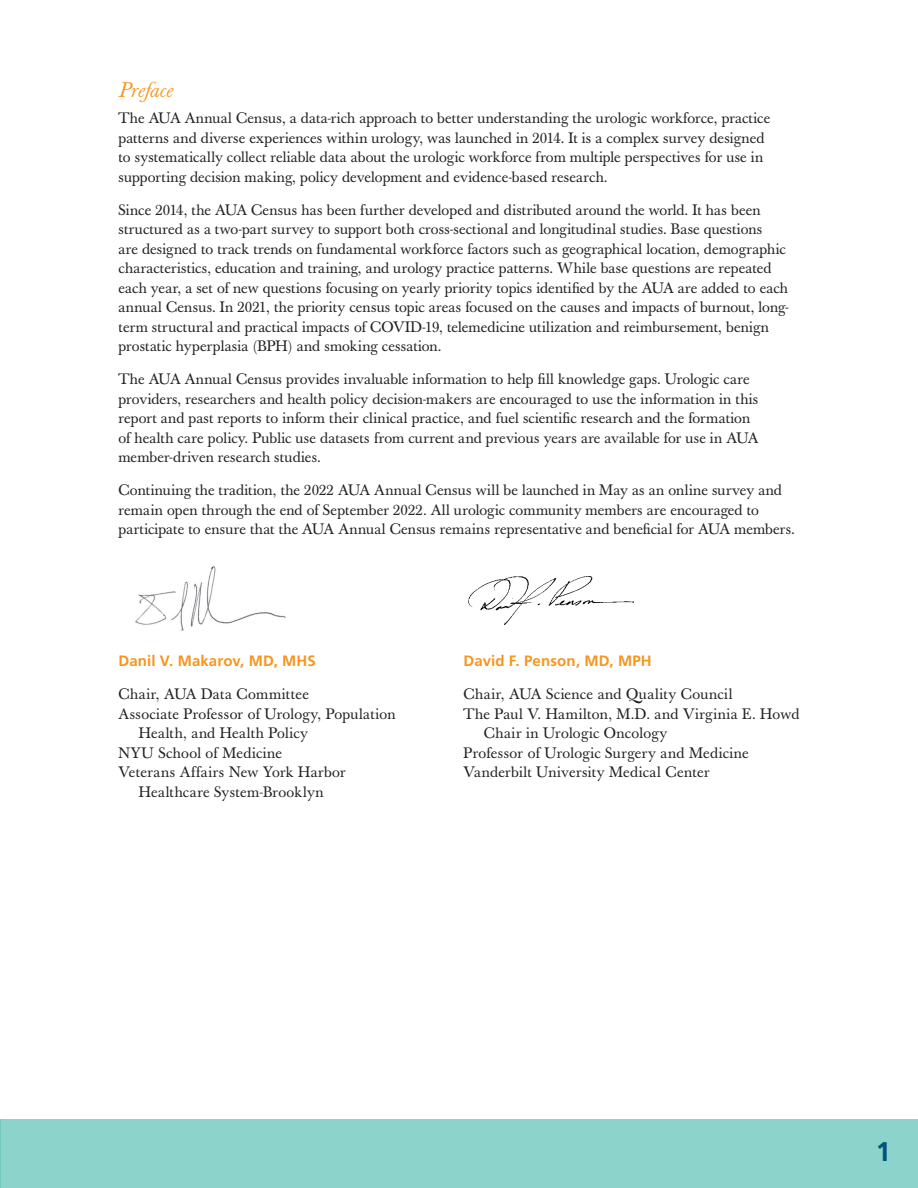
<style>
.page{position:relative;width:918px;height:1188px;background:#fff}
.page>*{position:absolute;margin:0;border:0;box-sizing:border-box;transform-origin:0 0}
.t1{font:700 27px "Frutiger LT Pro";color:#00567a}
.Subhead_2___Question{font:italic 21px "Baskerville";letter-spacing:.02em;color:#f7951d}
.Body_1{font:15px/19.5px "Baskerville";letter-spacing:.01em;color:#231f20}
.List{font:15px/19.5px "Baskerville";letter-spacing:.025em;color:#231f20}
.List-2{font:700 15px "Frutiger LT Pro";letter-spacing:.01em;color:#f7951d}
</style>
<div class="page">
<div style="left:0;top:1119px;width:918px;height:69px;background:#8bd3cb"></div>
<img style="left:135px;top:566px;width:151px;height:65px">
<img style="left:468px;top:576px;width:166px;height:49px">
<p class="Subhead_2___Question" style="left:118px;top:77px;width:56px">Preface</p>
<p class="Body_1" style="left:118px;top:108px;width:653px">The AUA Annual Census, a data-rich approach to better understanding the urologic workforce, practice patterns and diverse experiences within urology, was launched in 2014. It is a complex survey designed to systematically collect reliable data about the urologic workforce from multiple perspectives for use in supporting decision making, policy development and evidence-based research.</p>
<p class="Body_1" style="left:118px;top:200px;width:672px">Since 2014, the AUA Census has been further developed and distributed around the world. It has been structured as a two-part survey to support both cross-sectional and longitudinal studies. Base questions<br>are designed to track trends on fundamental workforce factors such as geographical location, demographic characteristics, education and training, and urology practice patterns. While base questions are repeated each year, a set of new questions focusing on yearly priority topics identified by the AUA are added to each annual Census. In 2021, the priority census topic areas focused on the causes and impacts of burnout, long&shy;term structural and practical impacts of COVID-19, telemedicine utilization and reimbursement, benign prostatic hyperplasia (BPH) and smoking cessation.</p>
<p class="Body_1" style="left:118px;top:369px;width:642px">The AUA Annual Census provides invaluable information to help fill knowledge gaps. Urologic care providers, researchers and health policy decision-makers are encouraged to use the information in this report and past reports to inform their clinical practice, and fuel scientific research and the formation of health care policy. Public use datasets from current and previous years are available for use in AUA member-driven research studies.</p>
<p class="Body_1" style="left:118px;top:480px;width:678px">Continuing the tradition, the 2022 AUA Annual Census will be launched in May as an online survey and remain open through the end of September 2022. All urologic community members are encouraged to participate to ensure that the AUA Annual Census remains representative and beneficial for AUA members.</p>
<p class="List-2" style="left:118px;top:652px;width:199px">Danil V. Makarov, MD, MHS</p>
<p class="List" style="left:118px;top:684px;width:192px">Chair, AUA Data Committee</p>
<p class="List" style="left:139px;top:704px;width:258px;text-indent:-20px">Associate Professor of Urology, Population<br>Health, and Health Policy</p>
<p class="List" style="left:118px;top:743px;width:165px">NYU School of Medicine</p>
<p class="List" style="left:118px;top:762px;width:229px;text-align:center">Veterans Affairs New York Harbor<br>Healthcare System-Brooklyn</p>
<p class="List-2" style="left:464px;top:652px;width:190px">David F. Penson, MD, MPH</p>
<p class="List" style="left:464px;top:684px;width:270px">Chair, AUA Science and Quality Council</p>
<p class="List" style="left:484px;top:704px;width:317px;text-indent:-20px">The Paul V. Hamilton, M.D. and Virginia E. Howd<br>Chair in Urologic Oncology</p>
<p class="List" style="left:464px;top:743px;width:287px">Professor of Urologic Surgery and Medicine</p>
<p class="List" style="left:464px;top:762px;width:248px">Vanderbilt University Medical Center</p>
<h1 class="t1" style="left:876px;top:1135px;width:17px">1</h1>
</div>
